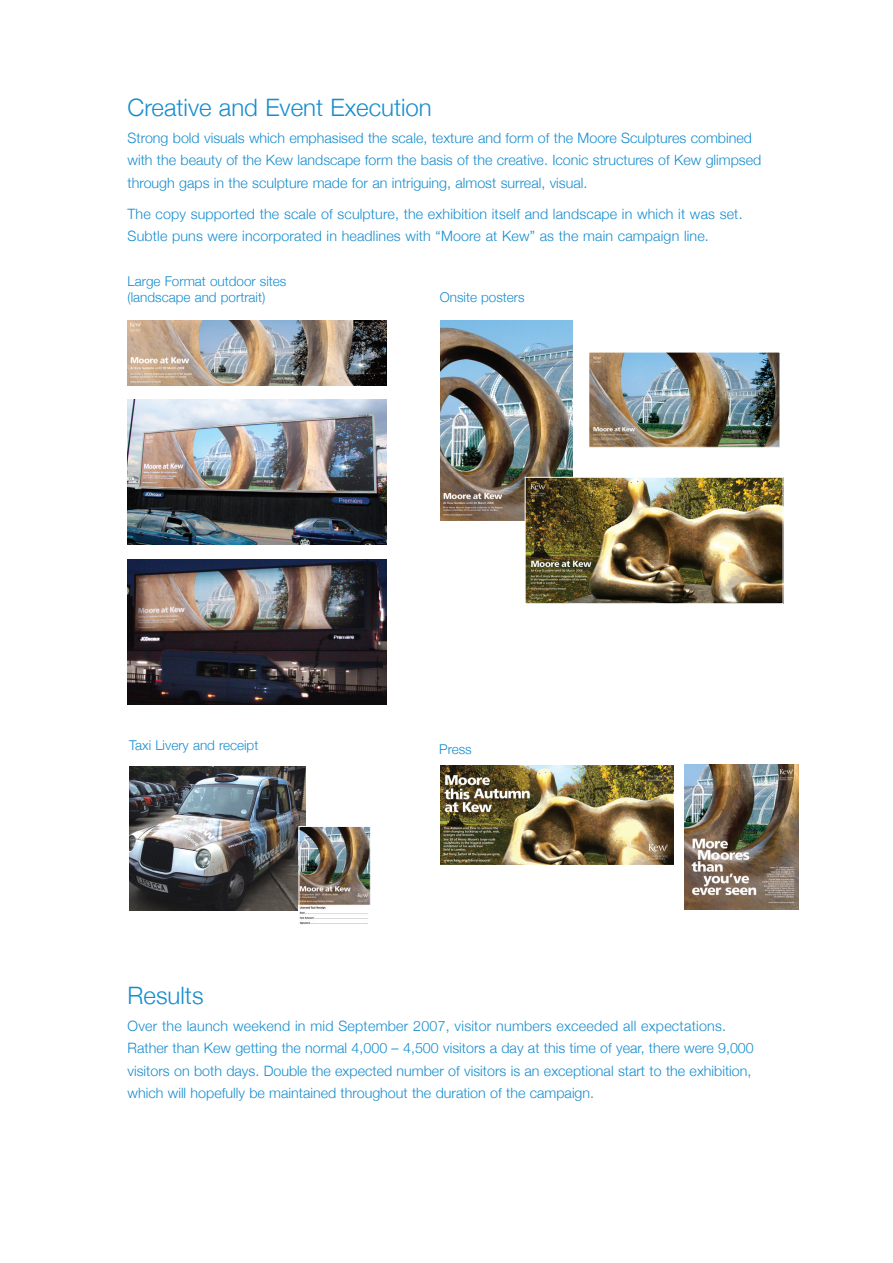
<style>
.page{position:relative;width:893px;height:1263px;background:#fff}
.page>*{position:absolute;margin:0;border:0;box-sizing:border-box;transform-origin:0 0}
.t1{font:300 24px "Helvetica Neue";color:#178dce}
.t2{font:300 14.25px/22.5px "Helvetica Neue";color:#178dce}
.t3{font:300 13.5px/16.2px "Helvetica Neue";color:#178dce}
</style>
<div class="page">
<img style="left:128px;top:320px;width:259px;height:65px">
<img style="left:440px;top:320px;width:133px;height:200px">
<img style="left:128px;top:560px;width:258px;height:144px">
<img style="left:684px;top:764px;width:115px;height:146px">
<img style="left:440px;top:766px;width:233px;height:98px">
<img style="left:128px;top:400px;width:258px;height:144px">
<img style="left:129px;top:767px;width:177px;height:144px">
<img style="left:527px;top:479px;width:254px;height:123px">
<div style="left:525px;top:477px;width:258px;height:127px;border:1px solid #fff"></div>
<img style="left:301px;top:828px;width:68px;height:97px">
<div style="left:299px;top:826px;width:72px;height:101px;border:1px solid #fff"></div>
<img style="left:590px;top:354px;width:188px;height:92px">
<div style="left:588px;top:352px;width:192px;height:96px;border:1px solid #fff"></div>
<h1 class="t1" style="left:128px;top:93px;width:306px">Creative and Event Execution</h1>
<p class="t2" style="left:128px;top:126px;width:635px">Strong bold visuals which emphasised the scale, texture and form of the Moore Sculptures combined with the beauty of the Kew landscape form the basis of the creative. Iconic structures of Kew glimpsed through gaps in the sculpture made for an intriguing, almost surreal, visual.</p>
<p class="t2" style="left:128px;top:202px;width:617px">The copy supported the scale of sculpture, the exhibition itself and landscape in which it was set.<br>Subtle puns were incorporated in headlines with “Moore at Kew” as the main campaign line.</p>
<p class="t3" style="left:128px;top:272px;width:160px">Large Format outdoor sites (landscape and portrait)</p>
<p class="t3" style="left:440px;top:289px;width:86px">Onsite posters</p>
<p class="t3" style="left:129px;top:737px;width:131px">Taxi Livery and receipt</p>
<p class="t3" style="left:439px;top:741px;width:34px">Press</p>
<h1 class="t1" style="left:128px;top:981px;width:77px">Results</h1>
<p class="t2" style="left:128px;top:1014px;width:628px">Over the launch weekend in mid September 2007, visitor numbers exceeded all expectations.<br>Rather than Kew getting the normal 4,000 – 4,500 visitors a day at this time of year, there were 9,000 visitors on both days. Double the expected number of visitors is an exceptional start to the exhibition, which will hopefully be maintained throughout the duration of the campaign.</p>
</div>
